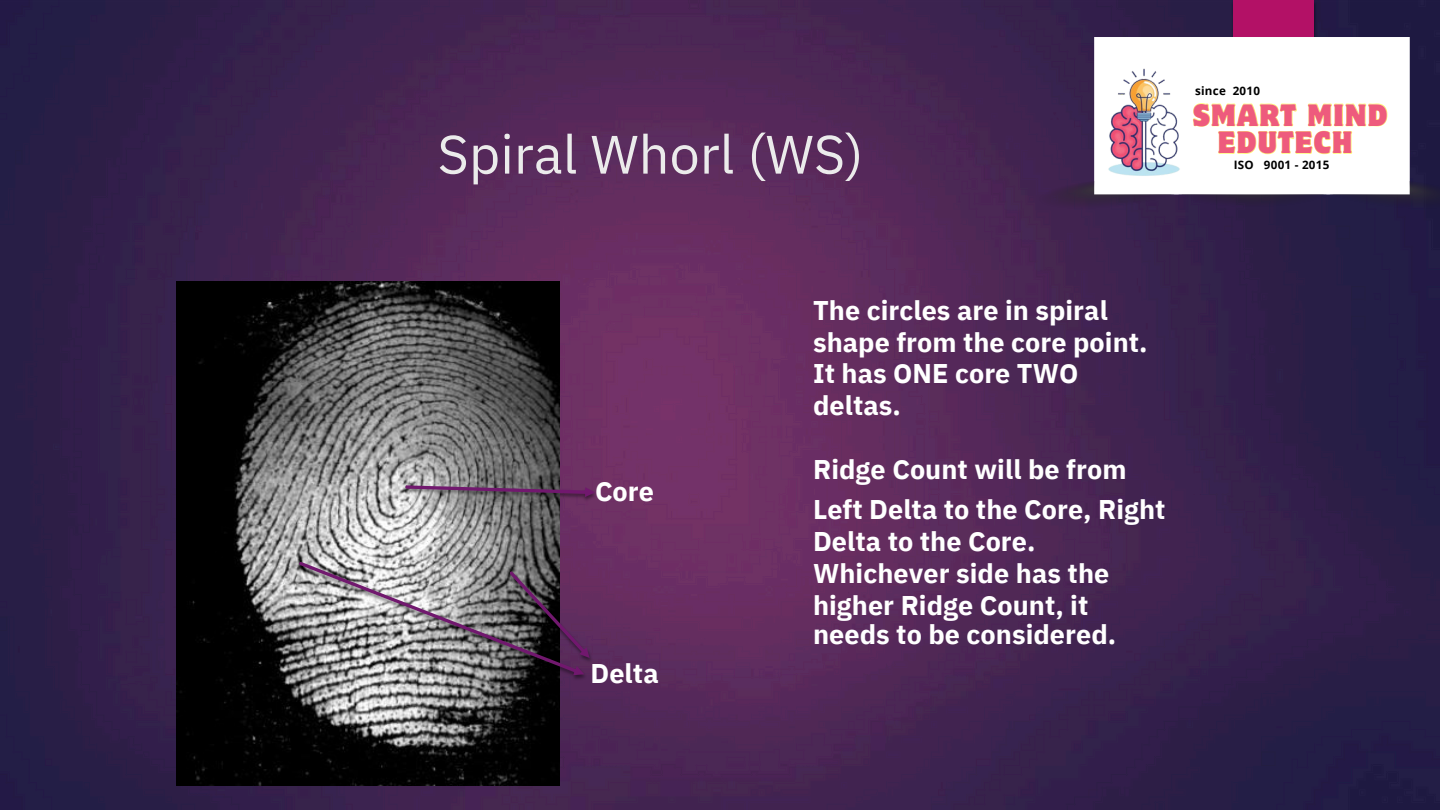
<style>
.page{position:relative;width:1440px;height:810px;background:#fff}
.page>*{position:absolute;margin:0;border:0;box-sizing:border-box;transform-origin:0 0}
.t1{font:54px "IBM Plex Sans";color:#ebebeb}
.t2{font:semi-condensed 27.6px/27.5px "Motter Corpus Std";letter-spacing:.05em;color:#ee5b7d;text-align:center}
.t3{font:700 27px/31.5px "IBM Plex Sans";color:#fff}
.t4{font:700 11.7px "Open Sans";letter-spacing:.025em;color:#000}
</style>
<div class="page">
<img style="left:0;top:0;width:1440px;height:810px">
<div style="left:1233px;top:0;width:81px;height:135px;background:#b31166"></div>
<img style="left:177px;top:282px;width:382px;height:504px">
<img style="left:400px;top:481px;width:210px;height:29px">
<svg style="left:405px;top:485px;width:190px;height:12px"></svg>
<img style="left:294px;top:560px;width:305px;height:132px">
<img style="left:590px;top:570px;width:15px;height:105px">
<svg style="left:299px;top:562px;width:291px;height:113px"></svg>
<img style="left:1038px;top:37px;width:402px;height:171px">
<img style="left:1082px;top:61px;width:125px;height:124px">
<svg style="left:1193px;top:103px;width:195px;height:52px"></svg>
<p class="t1" style="left:437px;top:118px;width:427px">Spiral Whorl (WS)</p>
<h3 class="t4" style="left:1195px;top:82px;width:67px">since 2010</h3>
<p class="t2" style="left:1193px;top:104px;width:196px">SMART MIND<br>EDUTECH</p>
<h3 class="t4" style="left:1234px;top:156px;width:97px">ISO 9001 - 2015</h3>
<p class="t3" style="left:595px;top:475px;width:61px">Core</p>
<p class="t3" style="left:591px;top:657px;width:70px">Delta</p>
<h2 class="t3" style="left:813px;top:294px;width:336px">The circles are in spiral shape from the core point.<br>It has ONE core TWO deltas.</h2>
<h4 class="t3" style="left:813px;top:448px;width:354px;line-height:40.5px">Ridge Count will be from<br>Left Delta to the Core, Right</h4>
<h4 class="t3" style="left:813px;top:524px;width:298px;line-height:32.1px">Delta to the Core.<br>Whichever side has the higher Ridge Count, it</h4>
<h3 class="t3" style="left:813px;top:618px;width:305px">needs to be considered.</h3>
</div>
